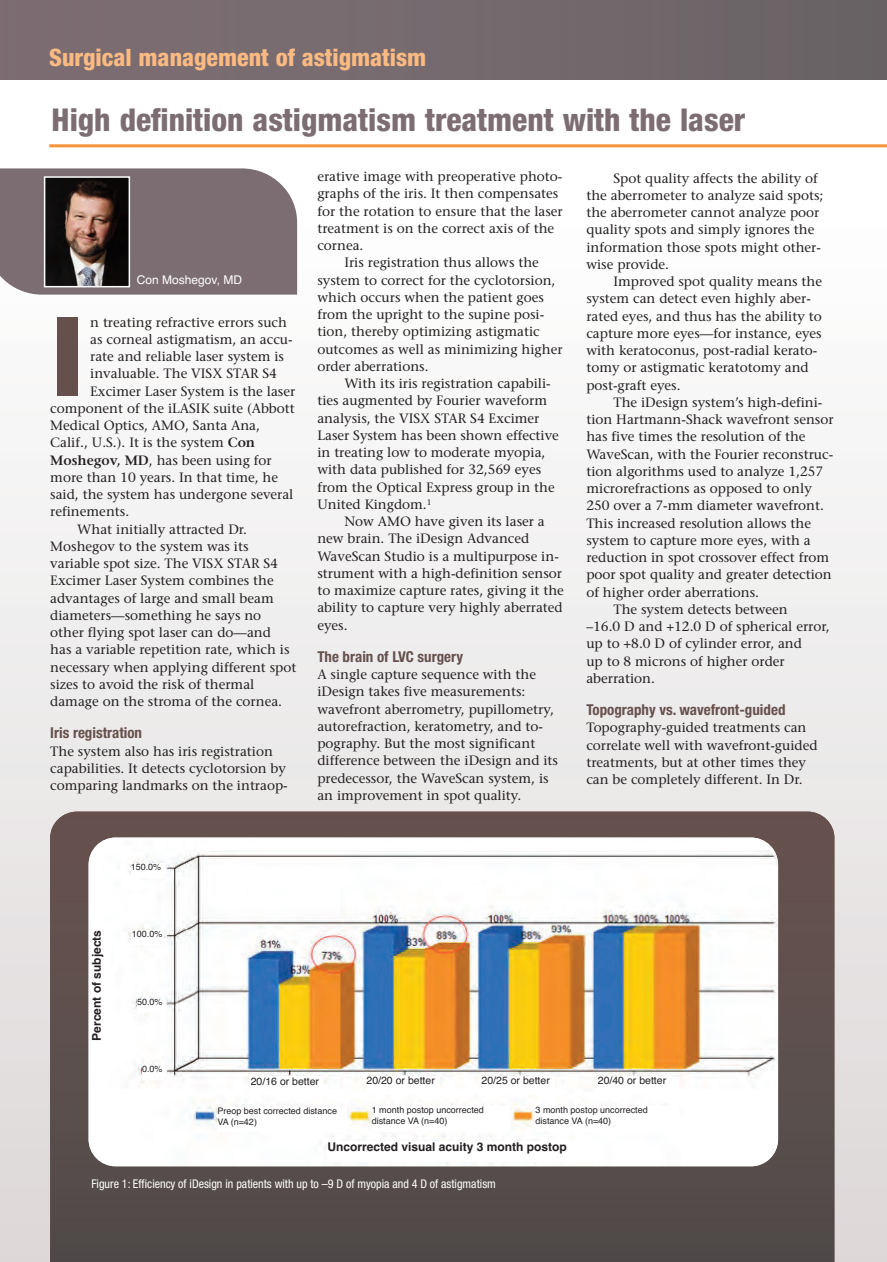
<style>
.page{position:relative;width:887px;height:1262px;background:#fff}
.page>*{position:absolute;margin:0;border:0;box-sizing:border-box;transform-origin:0 0}
.t1{font:800 109.8px "Helvetica Neue LT Std";color:#66504d}
.t2{font:800 condensed 31.5px "Helvetica Neue LT Std";color:#7c6d73}
.t3{font:800 condensed 24px "Helvetica Neue LT Std";color:#fbba81}
.t4{font:700 condensed 15px "Helvetica Neue LT Std";color:#66504d}
.t5{font:13.5px/17.2px "Stone Serif";color:#231f20}
.t6{font:condensed 12px "Helvetica Neue LT Std";color:#fff}
.t7{font:700 12px "Helvetica";color:#231f20}
.t8{font:12px "Helvetica";color:#fff}
.t9{font:10.5px "Helvetica";color:#231f20}
.t10{font:9px/10.8px "Helvetica";color:#231f20}
.s1{font-weight:600}
</style>
<div class="page">
<div style="left:0;top:217px;width:886px;height:1045px;background:linear-gradient(to bottom,#fefefe,#dbd5d5)"></div>
<svg style="left:50px;top:812px;width:784px;height:450px;background:#594e4d"></svg>
<div style="left:0;top:168px;width:297px;height:127px;background:#7c6d73"></div>
<div style="left:0;top:0;width:886px;height:80px;background:linear-gradient(to right,#7f6f74,#696466)"></div>
<img style="left:47px;top:179px;width:80px;height:105px">
<div style="left:44px;top:176px;width:86px;height:111px;border:2px solid #fff"></div>
<img style="left:89px;top:838px;width:688px;height:328px;border-radius:27px">
<hr style="left:49px;top:144px;width:837px;height:3px;background:#f69238">
<div style="left:217px;top:1108px;width:130px;height:24px;background:#fff"></div>
<div style="left:371px;top:1107px;width:138px;height:25px;background:#fff"></div>
<div style="left:535px;top:1107px;width:144px;height:25px;background:#fff"></div>
<div style="left:327px;top:1142px;width:275px;height:20px;background:#fff"></div>
<div style="left:92px;top:922px;width:19px;height:119px;background:#fff"></div>
<div style="left:131px;top:863px;width:34px;height:14px;background:#fff"></div>
<div style="left:132px;top:930px;width:32px;height:15px;background:#fff"></div>
<div style="left:137px;top:998px;width:29px;height:15px;background:#fff"></div>
<div style="left:142px;top:1065px;width:23px;height:15px;background:#fff"></div>
<div style="left:251px;top:1077px;width:73px;height:17px;background:#fff"></div>
<div style="left:366px;top:1076px;width:73px;height:17px;background:#fff"></div>
<div style="left:481px;top:1076px;width:73px;height:17px;background:#fff"></div>
<div style="left:597px;top:1076px;width:73px;height:17px;background:#fff"></div>
<h3 class="t3" style="left:49px;top:49px;width:378px">Surgical management of astigmatism</h3>
<h2 class="t2" style="left:52px;top:109px;width:695px">High definition astigmatism treatment with the laser</h2>
<p class="t5" style="left:317px;top:169px;width:246px">erative image with preoperative photo-</p>
<p class="t5" style="left:317px;top:187px;width:242px">graphs of the iris. It then compensates</p>
<p class="t5" style="left:317px;top:204px;width:247px">for the rotation to ensure that the laser</p>
<p class="t5" style="left:317px;top:221px;width:238px">treatment is on the correct axis of the</p>
<p class="t5" style="left:317px;top:238px;width:48px">cornea.</p>
<p class="t5" style="left:344px;top:256px;width:196px">Iris registration thus allows the</p>
<p class="t5" style="left:317px;top:273px;width:239px">system to correct for the cyclotorsion,</p>
<p class="t5" style="left:317px;top:290px;width:228px">which occurs when the patient goes</p>
<p class="t5" style="left:317px;top:307px;width:228px">from the upright to the supine posi-</p>
<p class="t5" style="left:317px;top:325px;width:224px">tion, thereby optimizing astigmatic</p>
<p class="t5" style="left:317px;top:342px;width:247px">outcomes as well as minimizing higher</p>
<p class="t5" style="left:317px;top:359px;width:113px">order aberrations.</p>
<p class="t5" style="left:344px;top:376px;width:208px">With its iris registration capabili-</p>
<p class="t5" style="left:317px;top:394px;width:231px">ties augmented by Fourier waveform</p>
<p class="t5" style="left:317px;top:411px;width:223px">analysis, the VISX STAR S4 Excimer</p>
<p class="t5" style="left:317px;top:428px;width:243px">Laser System has been shown effective</p>
<p class="t5" style="left:317px;top:445px;width:229px">in treating low to moderate myopia,</p>
<p class="t5" style="left:317px;top:463px;width:225px">with data published for 32,569 eyes</p>
<p class="t5" style="left:317px;top:480px;width:239px">from the Optical Express group in the</p>
<p class="t5" style="left:317px;top:497px;width:115px">United Kingdom.<sup>1</sup></p>
<p class="t5" style="left:344px;top:514px;width:202px">Now AMO have given its laser a</p>
<p class="t5" style="left:317px;top:532px;width:213px">new brain. The iDesign Advanced</p>
<p class="t5" style="left:317px;top:549px;width:243px">WaveScan Studio is a multipurpose in-</p>
<p class="t5" style="left:317px;top:566px;width:246px">strument with a high-definition sensor</p>
<p class="t5" style="left:317px;top:583px;width:248px">to maximize capture rates, giving it the</p>
<p class="t5" style="left:317px;top:601px;width:247px">ability to capture very highly aberrated</p>
<p class="t5" style="left:317px;top:618px;width:32px">eyes.</p>
<p class="t4" style="left:317px;top:651px;width:147px">The brain of LVC surgery</p>
<p class="t5" style="left:317px;top:667px;width:242px">A single capture sequence with the iDesign takes five measurements: wavefront aberrometry, pupillometry, autorefraction, keratometry, and to&shy;pography. But the most significant difference between the iDesign and its predecessor, the WaveScan system, is an improvement in spot quality.</p>
<p class="t5" style="left:586px;top:171px;width:238px;text-indent:27px">Spot quality affects the ability of the aberrometer to analyze said spots; the aberrometer cannot analyze poor quality spots and simply ignores the information those spots might other&shy;wise provide.</p>
<p class="t5" style="left:586px;top:274px;width:237px;text-indent:27px">Improved spot quality means the system can detect even highly aber&shy;rated eyes, and thus has the ability to capture more eyes—for instance, eyes with keratoconus, post-radial kerato&shy;tomy or astigmatic keratotomy and post-graft eyes.</p>
<p class="t5" style="left:613px;top:395px;width:210px">The iDesign system’s high-defini-</p>
<p class="t5" style="left:586px;top:412px;width:248px">tion Hartmann-Shack wavefront sensor</p>
<p class="t5" style="left:586px;top:429px;width:221px">has five times the resolution of the</p>
<p class="t5" style="left:586px;top:447px;width:248px">WaveScan, with the Fourier reconstruc-</p>
<p class="t5" style="left:586px;top:464px;width:238px">tion algorithms used to analyze 1,257</p>
<p class="t5" style="left:586px;top:481px;width:227px">microrefractions as opposed to only</p>
<p class="t5" style="left:586px;top:498px;width:239px">250 over a 7-mm diameter wavefront.</p>
<p class="t5" style="left:586px;top:516px;width:226px">This increased resolution allows the</p>
<p class="t5" style="left:586px;top:533px;width:226px">system to capture more eyes, with a</p>
<p class="t5" style="left:586px;top:550px;width:244px">reduction in spot crossover effect from</p>
<p class="t5" style="left:586px;top:567px;width:247px">poor spot quality and greater detection</p>
<p class="t5" style="left:586px;top:585px;width:174px">of higher order aberrations.</p>
<p class="t5" style="left:613px;top:602px;width:176px">The system detects between</p>
<p class="t5" style="left:586px;top:619px;width:245px">–16.0 D and +12.0 D of spherical error,</p>
<p class="t5" style="left:586px;top:636px;width:217px">up to +8.0 D of cylinder error, and</p>
<p class="t5" style="left:586px;top:654px;width:200px">up to 8 microns of higher order</p>
<p class="t5" style="left:586px;top:671px;width:70px">aberration.</p>
<p class="t4" style="left:586px;top:704px;width:200px">Topography vs. wavefront-guided</p>
<p class="t5" style="left:586px;top:720px;width:232px">Topography-guided treatments can correlate well with wavefront-guided treatments, but at other times they can be completely different. In Dr.</p>
<p class="t8" style="left:137px;top:273px;width:107px">Con Moshegov, MD</p>
<h1 class="t1" style="left:50px;top:317px;width:36px">I</h1>
<p class="t5" style="left:90px;top:315px;width:198px">n treating refractive errors such</p>
<p class="t5" style="left:90px;top:332px;width:204px">as corneal astigmatism, an accu-</p>
<p class="t5" style="left:90px;top:349px;width:195px">rate and reliable laser system is</p>
<p class="t5" style="left:90px;top:366px;width:188px">invaluable. The VISX STAR S4</p>
<p class="t5" style="left:90px;top:384px;width:206px">Excimer Laser System is the laser</p>
<p class="t5" style="left:50px;top:401px;width:246px">component of the iLASIK suite (Abbott</p>
<p class="t5" style="left:50px;top:418px;width:211px">Medical Optics, AMO, Santa Ana,</p>
<p class="t5" style="left:50px;top:435px;width:206px">Calif., U.S.). It is the system <span class="s1">Con</span></p>
<p class="t5" style="left:50px;top:453px;width:223px"><span class="s1">Moshegov, MD</span>, has been using for</p>
<p class="t5" style="left:50px;top:470px;width:229px">more than 10 years. In that time, he</p>
<p class="t5" style="left:50px;top:487px;width:245px">said, the system has undergone several</p>
<p class="t5" style="left:50px;top:504px;width:80px">refinements.</p>
<p class="t5" style="left:77px;top:522px;width:171px">What initially attracted Dr.</p>
<p class="t5" style="left:50px;top:539px;width:200px">Moshegov to the system was its</p>
<p class="t5" style="left:50px;top:556px;width:229px">variable spot size. The VISX STAR S4</p>
<p class="t5" style="left:50px;top:573px;width:225px">Excimer Laser System combines the</p>
<p class="t5" style="left:50px;top:591px;width:225px">advantages of large and small beam</p>
<p class="t5" style="left:50px;top:608px;width:212px">diameters—something he says no</p>
<p class="t5" style="left:50px;top:625px;width:222px">other flying spot laser can do—and</p>
<p class="t5" style="left:50px;top:642px;width:241px">has a variable repetition rate, which is</p>
<p class="t5" style="left:50px;top:660px;width:248px">necessary when applying different spot</p>
<p class="t5" style="left:50px;top:677px;width:206px">sizes to avoid the risk of thermal</p>
<p class="t5" style="left:50px;top:694px;width:233px">damage on the stroma of the cornea.</p>
<p class="t4" style="left:50px;top:728px;width:93px">Iris registration</p>
<p class="t5" style="left:50px;top:744px;width:239px">The system also has iris registration capabilities. It detects cyclotorsion by comparing landmarks on the intraop-</p>
<p class="t7" style="left:90px;top:1041px;width:112px;rotate:-90deg">Percent of subjects</p>
<p class="t10" style="left:131px;top:861px;width:32px">150.0%</p>
<p class="t10" style="left:132px;top:928px;width:32px">100.0%</p>
<p class="t10" style="left:137px;top:996px;width:27px">50.0%</p>
<p class="t10" style="left:142px;top:1063px;width:22px">0.0%</p>
<p class="t9" style="left:251px;top:1075px;width:70px">20/16 or better</p>
<p class="t9" style="left:366px;top:1074px;width:70px">20/20 or better</p>
<p class="t9" style="left:481px;top:1074px;width:70px">20/25 or better</p>
<p class="t9" style="left:597px;top:1074px;width:70px">20/40 or better</p>
<p class="t10" style="left:217px;top:1106px;width:121px">Preop best corrected distance<br>VA (n=42)</p>
<p class="t10" style="left:371px;top:1105px;width:114px">1 month postop uncorrected distance VA (n=40)</p>
<p class="t10" style="left:535px;top:1105px;width:114px">3 month postop uncorrected distance VA (n=40)</p>
<p class="t7" style="left:327px;top:1139px;width:241px">Uncorrected visual acuity 3 month postop</p>
<p class="t6" style="left:91px;top:1179px;width:406px">Figure 1: Efficiency of iDesign in patients with up to –9 D of myopia and 4 D of astigmatism</p>
</div>
